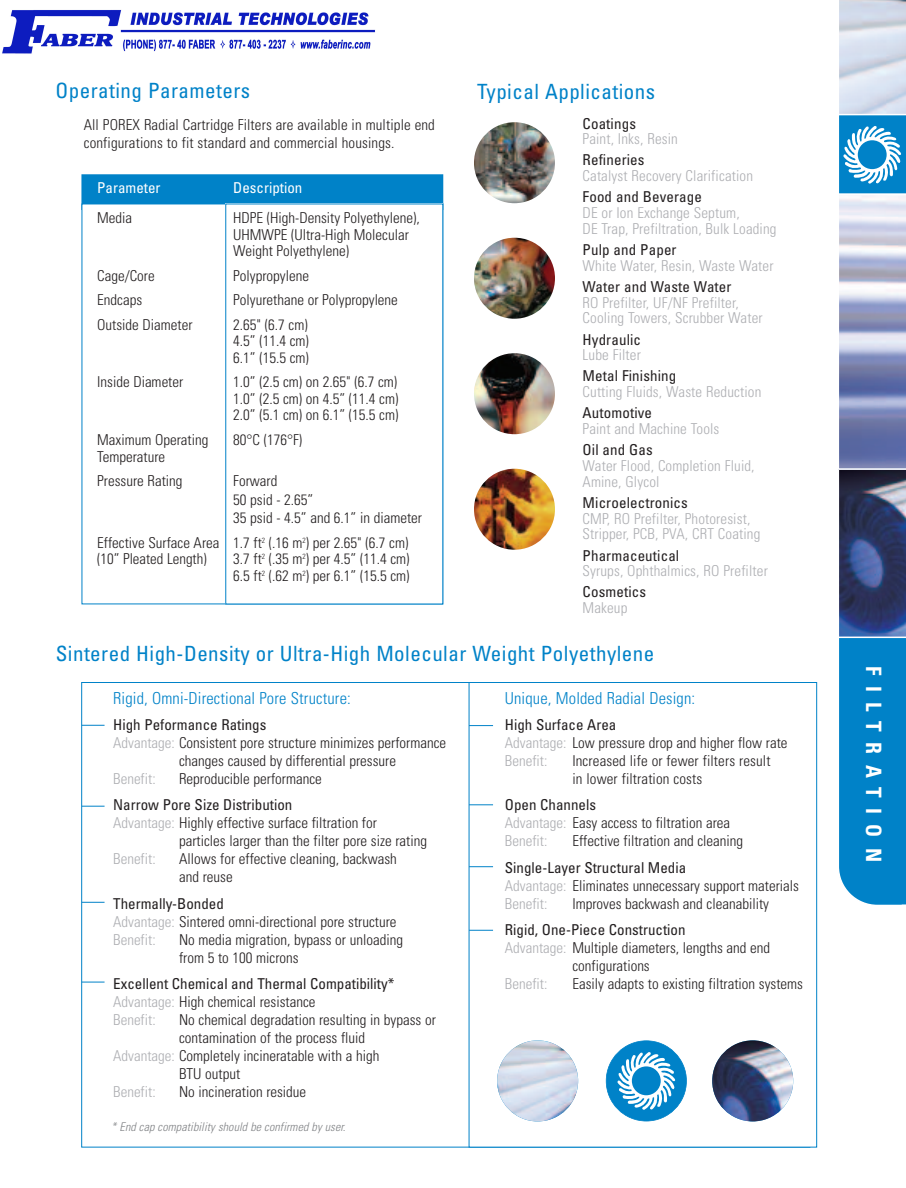
<style>
.page{position:relative;width:906px;height:1188px;background:#fff}
.page>*{position:absolute;margin:0;border:0;box-sizing:border-box;transform-origin:0 0}
.t1{font:700 condensed 21.15px "Univers";letter-spacing:.495em;color:#fff}
.t2{font:condensed 21px "Univers";letter-spacing:.02em;color:#0082c8}
.t3{font:300 condensed 16.5px "Univers";letter-spacing:.01em;color:#0082c8}
.t4{font:300 condensed 15px/18px "Univers";color:#231f20}
.t5{font:300 condensed 15px/15.8px "Univers";letter-spacing:.01em;color:#aeafb3}
.t6{font:condensed 15px/18px "Univers";letter-spacing:.01em;color:#231f20}
.t7{font:condensed 15px "Univers";color:#fff}
.t8{font:italic 300 condensed 12px "Univers";letter-spacing:.01em;color:#808285}
.s1{color:#aeafb3}
.s2{font-weight:400}
.s3{font-weight:300;color:#aeafb3}
.s4{font-weight:300}
</style>
<div class="page">
<img style="left:474px;top:122px;width:81px;height:81px">
<img style="left:474px;top:238px;width:81px;height:81px">
<img style="left:474px;top:353px;width:81px;height:81px">
<img style="left:474px;top:469px;width:81px;height:81px">
<svg style="left:82px;top:725px;width:23px;height:1px"></svg>
<svg style="left:82px;top:806px;width:23px;height:1px"></svg>
<svg style="left:82px;top:902px;width:23px;height:1px"></svg>
<svg style="left:82px;top:982px;width:23px;height:1px"></svg>
<svg style="left:469px;top:930px;width:24px;height:1px"></svg>
<svg style="left:469px;top:866px;width:24px;height:1px"></svg>
<svg style="left:469px;top:804px;width:24px;height:1px"></svg>
<svg style="left:469px;top:725px;width:24px;height:1px"></svg>
<div style="left:82px;top:175px;width:361px;height:35px;background:#0082c8"></div>
<div style="left:82px;top:174px;width:361px;height:36px;border:1px solid #0082c8"></div>
<div style="left:82px;top:204px;width:361px;height:400px;background:#fff"></div>
<svg style="left:838px;top:0;width:68px;height:905px;background:#6093be"></svg>
<img style="left:712px;top:1040px;width:81px;height:81px">
<div style="left:606px;top:1041px;width:80px;height:80px;background:#0082c8;border-radius:50%"></div>
<svg style="left:618px;top:1052px;width:57px;height:58px"></svg>
<div style="left:606px;top:1040px;width:81px;height:81px;border:2px solid #0082c8;border-radius:50%"></div>
<img style="left:497px;top:1040px;width:81px;height:81px">
<img style="left:2px;top:10px;width:373px;height:44px">
<h2 class="t2" style="left:56px;top:82px;width:196px">Operating Parameters</h2>
<p class="t4" style="left:84px;top:117px;width:353px">All POREX Radial Cartridge Filters are available in multiple end configurations to fit standard and commercial housings.</p>
<p class="t7" style="left:97px;top:182px;width:65px">Parameter</p>
<p class="t7" style="left:233px;top:182px;width:71px">Description</p>
<p class="t4" style="left:97px;top:210px;width:36px">Media</p>
<p class="t4" style="left:233px;top:211px;width:188px;line-height:16.5px">HDPE (High-Density Polyethylene),<br>UHMWPE (Ultra-High Molecular<br>Weight Polyethylene)</p>
<p class="t4" style="left:97px;top:268px;width:59px">Cage/Core</p>
<p class="t4" style="left:233px;top:268px;width:77px">Polypropylene</p>
<p class="t4" style="left:97px;top:292px;width:46px">Endcaps</p>
<p class="t4" style="left:233px;top:292px;width:166px">Polyurethane or Polypropylene</p>
<p class="t4" style="left:97px;top:317px;width:97px">Outside Diameter</p>
<p class="t4" style="left:233px;top:318px;width:77px;line-height:16.5px;text-align:justify">2.65" (6.7 cm)<br>4.5” (11.4 cm)<br>6.1” (15.5 cm)</p>
<p class="t4" style="left:97px;top:374px;width:88px">Inside Diameter</p>
<p class="t4" style="left:233px;top:375px;width:167px;line-height:16.5px;text-align:justify">1.0” (2.5 cm) on 2.65" (6.7 cm)<br>1.0” (2.5 cm) on 4.5” (11.4 cm)<br>2.0” (5.1 cm) on 6.1” (15.5 cm)</p>
<p class="t4" style="left:97px;top:432px;width:113px">Maximum Operating</p>
<p class="t4" style="left:233px;top:432px;width:70px">80°C (176°F)</p>
<p class="t4" style="left:97px;top:445px;width:87px;line-height:24.6px">Temperature<br>Pressure Rating</p>
<p class="t4" style="left:233px;top:473px;width:190px;line-height:18.6px">Forward<br>50 psid - 2.65”<br>35 psid - 4.5” and 6.1” in diameter</p>
<p class="t4" style="left:97px;top:536px;width:313px;line-height:16.5px">Effective Surface Area 1.7 ft<sup>2</sup> (.16 m<sup>2</sup>) per 2.65" (6.7 cm) (10” Pleated Length)</p>
<p class="t4" style="left:233px;top:552px;width:178px;line-height:16.5px">3.7 ft<sup>2</sup> (.35 m<sup>2</sup>) per 4.5” (11.4 cm)<br>6.5 ft<sup>2</sup> (.62 m<sup>2</sup>) per 6.1” (15.5 cm)</p>
<h2 class="t2" style="left:477px;top:84px;width:179px">Typical Applications</h2>
<p class="t6" style="left:583px;top:115px;width:55px">Coatings</p>
<p class="t5" style="left:583px;top:132px;width:97px">Paint, Inks, Resin</p>
<p class="t6" style="left:583px;top:152px;width:64px">Refineries</p>
<p class="t5" style="left:583px;top:169px;width:172px">Catalyst Recovery Clarification</p>
<p class="t6" style="left:583px;top:189px;width:121px">Food and Beverage</p>
<p class="t5" style="left:583px;top:206px;width:195px">DE or Ion Exchange Septum,<br>DE Trap, Prefiltration, Bulk Loading</p>
<p class="t6" style="left:583px;top:242px;width:96px">Pulp and Paper</p>
<p class="t5" style="left:583px;top:259px;width:192px">White Water, Resin, Waste Water</p>
<p class="t6" style="left:583px;top:279px;width:151px">Water and Waste Water</p>
<p class="t5" style="left:583px;top:296px;width:182px">RO Prefilter, UF/NF Prefilter,<br>Cooling Towers, Scrubber Water</p>
<p class="t6" style="left:583px;top:331px;width:60px">Hydraulic</p>
<p class="t5" style="left:583px;top:348px;width:60px">Lube Filter</p>
<p class="t6" style="left:583px;top:368px;width:95px">Metal Finishing</p>
<p class="t5" style="left:583px;top:385px;width:180px">Cutting Fluids, Waste Reduction</p>
<p class="t6" style="left:583px;top:405px;width:71px">Automotive</p>
<p class="t5" style="left:583px;top:422px;width:138px">Paint and Machine Tools</p>
<p class="t6" style="left:583px;top:442px;width:72px">Oil and Gas</p>
<p class="t5" style="left:583px;top:459px;width:174px">Water Flood, Completion Fluid,<br>Amine, Glycol</p>
<p class="t6" style="left:583px;top:495px;width:107px">Microelectronics</p>
<p class="t5" style="left:583px;top:512px;width:179px">CMP, RO Prefilter, Photoresist,<br>Stripper, PCB, PVA, CRT Coating</p>
<p class="t6" style="left:583px;top:547px;width:98px">Pharmaceutical</p>
<p class="t5" style="left:583px;top:564px;width:187px">Syrups, Ophthalmics, RO Prefilter</p>
<p class="t6" style="left:583px;top:584px;width:65px">Cosmetics</p>
<p class="t5" style="left:583px;top:601px;width:46px">Makeup</p>
<h2 class="t2" style="left:56px;top:646px;width:600px">Sintered High-Density or Ultra-High Molecular Weight Polyethylene</h2>
<p class="t3" style="left:113px;top:692px;width:239px">Rigid, Omni-Directional Pore Structure:</p>
<p class="t6" style="left:113px;top:717px;width:155px">High Peformance Ratings</p>
<p class="t4" style="left:113px;top:735px;width:334px"><span class="s1">Advantage:</span> Consistent pore structure minimizes performance</p>
<p class="t4" style="left:179px;top:753px;width:219px">changes caused by differential pressure</p>
<p class="t5" style="left:113px;top:773px;width:44px">Benefit:</p>
<p class="t4" style="left:179px;top:771px;width:144px">Reproducible performance</p>
<p class="t6" style="left:113px;top:797px;width:181px">Narrow Pore Size Distribution</p>
<p class="t4" style="left:113px;top:815px;width:265px"><span class="s1">Advantage:</span> Highly effective surface filtration for</p>
<p class="t4" style="left:179px;top:833px;width:250px">particles larger than the filter pore size rating</p>
<p class="t5" style="left:113px;top:853px;width:44px">Benefit:</p>
<p class="t4" style="left:179px;top:851px;width:219px">Allows for effective cleaning, backwash and reuse</p>
<p class="t4" style="left:113px;top:896px;width:285px"><span class="s2">Thermally-Bonded<br></span><span class="s1">Advantage:</span> Sintered omni-directional pore structure<br><span class="s1">Benefit:</span></p>
<p class="t3" style="left:505px;top:692px;width:192px">Unique, Molded Radial Design:</p>
<p class="t4" style="left:505px;top:717px;width:284px"><span class="s2">High Surface Area<br></span><span class="s1">Advantage:</span> Low pressure drop and higher flow rate<br><span class="s1">Benefit:</span></p>
<p class="t4" style="left:572px;top:753px;width:200px">Increased life or fewer filters result in lower filtration costs</p>
<p class="t4" style="left:505px;top:797px;width:227px"><span class="s2">Open Channels<br></span><span class="s1">Advantage:</span> Easy access to filtration area<br><span class="s1">Benefit:</span></p>
<p class="t4" style="left:572px;top:833px;width:172px">Effective filtration and cleaning</p>
<p class="t4" style="left:505px;top:860px;width:296px"><span class="s2">Single-Layer Structural Media<br></span><span class="s1">Advantage:</span> Eliminates unnecessary support materials<br><span class="s1">Benefit:</span></p>
<p class="t4" style="left:572px;top:896px;width:198px">Improves backwash and cleanability</p>
<p class="t6" style="left:505px;top:922px;width:182px">Rigid, One-Piece Construction</p>
<p class="t4" style="left:505px;top:940px;width:267px"><span class="s1">Advantage:</span> Multiple diameters, lengths and end</p>
<p class="t4" style="left:572px;top:958px;width:79px">configurations</p>
<p class="t5" style="left:505px;top:977px;width:44px">Benefit:</p>
<p class="t4" style="left:572px;top:976px;width:232px">Easily adapts to existing filtration systems</p>
<p class="t4" style="left:179px;top:932px;width:226px">No media migration, bypass or unloading from 5 to 100 microns</p>
<p class="t6" style="left:113px;top:976px;width:283px">Excellent Chemical and Thermal Compatibility*<br><span class="s3">Advantage:</span> <span class="s4">High chemical resistance<br></span><span class="s3">Benefit:</span></p>
<p class="t4" style="left:179px;top:1012px;width:258px">No chemical degradation resulting in bypass or</p>
<p class="t4" style="left:179px;top:1030px;width:188px">contamination of the process fluid</p>
<p class="t4" style="left:113px;top:1048px;width:268px"><span class="s1">Advantage:</span> Completely incineratable with a high</p>
<p class="t4" style="left:179px;top:1066px;width:63px">BTU output</p>
<p class="t5" style="left:113px;top:1085px;width:44px">Benefit:</p>
<p class="t4" style="left:179px;top:1084px;width:129px">No incineration residue</p>
<p class="t8" style="left:111px;top:1122px;width:236px">* End cap compatibility should be confirmed by user.</p>
<h1 class="t1" style="left:881px;top:666px;width:198px;rotate:90deg">FILTRATION</h1>
</div>
